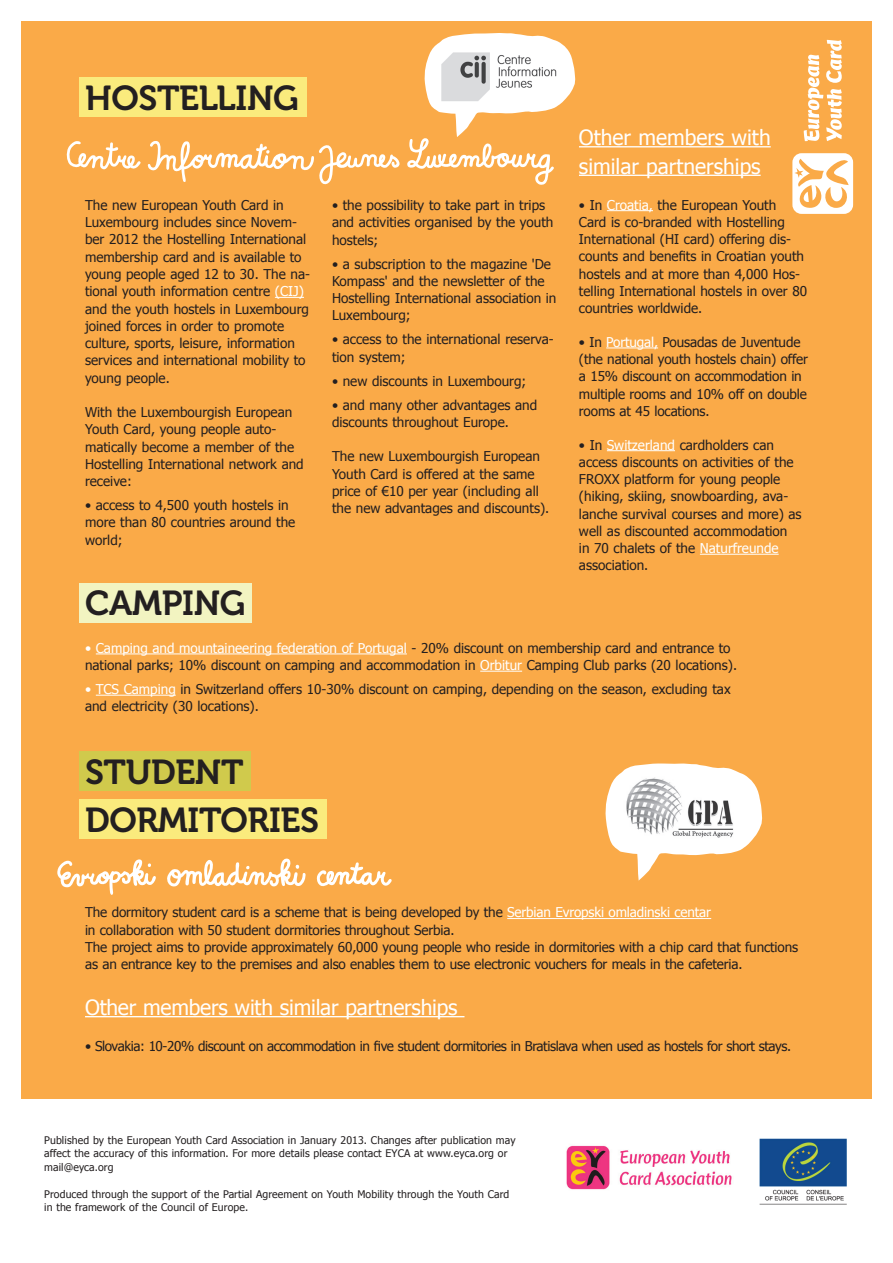
<style>
.page{position:relative;width:893px;height:1263px;background:#fff}
.page>*{position:absolute;margin:0;border:0;box-sizing:border-box;transform-origin:0 0}
.t1{font:34.5px/48px "Museo 700";letter-spacing:-.01em;color:#231f20}
.t2{font:21px/28.5px "Tahoma";letter-spacing:-.005em;color:#fff}
.t3{font:13.5px/17.2px "Tahoma";color:#231f20}
.t4{font:13.5px "Tahoma";letter-spacing:-.03em;color:#231f20}
.t5{font:10.5px/13.5px "Tahoma";letter-spacing:.01em;color:#231f20}
.s1{color:#fff}
</style>
<div class="page">
<div style="left:22px;top:22px;width:850px;height:1220px;background:#faaa48"></div>
<svg style="left:792px;top:40px;width:61px;height:174px"></svg>
<div style="left:79px;top:77px;width:228px;height:40px;background:#faeb7d"></div>
<div style="left:79px;top:583px;width:173px;height:40px;background:#f2f4c1"></div>
<div style="left:79px;top:752px;width:172px;height:39px;background:#d0ca4c"></div>
<div style="left:79px;top:799px;width:248px;height:40px;background:#faeb7d"></div>
<svg style="left:275px;top:297px;width:29px;height:1px"></svg>
<hr style="left:579px;top:146px;width:192px;height:1px;background:#fff">
<hr style="left:579px;top:175px;width:182px;height:1px;background:#fff">
<hr style="left:607px;top:210px;width:46px;height:1px;background:#fff">
<hr style="left:606px;top:347px;width:52px;height:1px;background:#fff">
<hr style="left:607px;top:450px;width:68px;height:1px;background:#fff">
<hr style="left:700px;top:554px;width:79px;height:1px;background:#fff">
<hr style="left:507px;top:918px;width:204px;height:1px;background:#fff">
<hr style="left:85px;top:1016px;width:379px;height:1px;background:#fff">
<svg style="left:66px;top:141px;width:75px;height:29px"></svg>
<hr style="left:96px;top:653px;width:311px;height:1px;background:#fff">
<hr style="left:480px;top:671px;width:42px;height:1px;background:#fff">
<hr style="left:96px;top:695px;width:80px;height:1px;background:#fff">
<svg style="left:316px;top:862px;width:76px;height:25px"></svg>
<svg style="left:167px;top:858px;width:139px;height:29px"></svg>
<svg style="left:57px;top:859px;width:99px;height:36px"></svg>
<div style="left:0;top:1099px;width:893px;height:164px;background:#fff"></div>
<img style="left:759px;top:1138px;width:88px;height:67px">
<img style="left:566px;top:1145px;width:166px;height:45px">
<svg style="left:605px;top:763px;width:158px;height:117px"></svg>
<img style="left:622px;top:776px;width:119px;height:64px">
<svg style="left:147px;top:33px;width:429px;height:152px"></svg>
<img style="left:440px;top:51px;width:116px;height:50px">
<h1 class="t1" style="left:85px;top:74px;width:213px">HOSTELLING</h1>
<p class="t3" style="left:85px;top:196px;width:227px">The new European Youth Card in Luxembourg includes since Novem&shy;ber 2012 the Hostelling International membership card and is available to young people aged 12 to 30. The na&shy;tional youth information centre <span class="s1">(CIJ) </span>and the youth hostels in Luxembourg joined forces in order to promote culture, sports, leisure, information services and international mobility to young people.</p>
<p class="t3" style="left:85px;top:403px;width:220px">With the Luxembourgish European<br>Youth Card, young people auto&shy;matically become a member of the<br>Hostelling International network and receive:</p>
<p class="t3" style="left:85px;top:496px;width:212px">• access to 4,500 youth hostels in more than 80 countries around the world;</p>
<p class="t3" style="left:332px;top:196px;width:223px">• the possibility to take part in trips and activities organised by the youth hostels;</p>
<p class="t3" style="left:332px;top:254px;width:226px">• a subscription to the magazine 'De<br>Kompass' and the newsletter of the<br>Hostelling International association in<br>Luxembourg;</p>
<p class="t3" style="left:332px;top:330px;width:223px">• access to the international reserva&shy;tion system;</p>
<p class="t3" style="left:332px;top:371px;width:196px">• new discounts in Luxembourg;</p>
<p class="t3" style="left:332px;top:395px;width:207px">• and many other advantages and discounts throughout Europe.</p>
<p class="t3" style="left:332px;top:447px;width:219px">The new Luxembourgish European Youth Card is offered at the same price of €10 per year (including all the new advantages and discounts).</p>
<h2 class="t2" style="left:579px;top:122px;width:193px">Other members with similar partnerships</h2>
<p class="t3" style="left:579px;top:195px;width:230px">• In <span class="s1">Croatia,</span> the European Youth Card is co-branded with Hostelling International (HI card) offering dis&shy;counts and benefits in Croatian youth hostels and at more than 4,000 Hos&shy;telling International hostels in over 80 countries worldwide.</p>
<p class="t3" style="left:579px;top:333px;width:230px">• In <span class="s1">Portugal,</span> Pousadas de Juventude (the national youth hostels chain) offer a 15% discount on accommodation in multiple rooms and 10% off on double rooms at 45 locations.</p>
<p class="t3" style="left:579px;top:435px;width:224px">• In <span class="s1">Switzerland</span> cardholders can access discounts on activities of the<br>FROXX platform for young people (hiking, skiing, snowboarding, ava&shy;lanche survival courses and more) as well as discounted accommodation<br>in 70 chalets of the <span class="s1">Naturfreunde </span>association.</p>
<h1 class="t1" style="left:85px;top:579px;width:159px">CAMPING</h1>
<p class="t3" style="left:85px;top:639px;width:654px"><span class="s1">• Camping and mountaineering federation of Portugal</span> - 20% discount on membership card and entrance to national parks; 10% discount on camping and accommodation in <span class="s1">Orbitur</span> Camping Club parks (20 locations).</p>
<p class="t3" style="left:85px;top:680px;width:647px"><span class="s1">• TCS Camping</span> in Switzerland offers 10-30% discount on camping, depending on the season, excluding tax and electricity (30 locations).</p>
<h1 class="t1" style="left:85px;top:748px;width:235px">STUDENT<br>DORMITORIES</h1>
<p class="t3" style="left:85px;top:903px;width:715px">The dormitory student card is a scheme that is being developed by the <span class="s1">Serbian Evropski omladinski centar<br></span>in collaboration with 50 student dormitories throughout Serbia.<br>The project aims to provide approximately 60,000 young people who reside in dormitories with a chip card that functions as an entrance key to the premises and also enables them to use electronic vouchers for meals in the cafeteria.</p>
<h2 class="t2" style="left:85px;top:992px;width:374px">Other members with similar partnerships</h2>
<p class="t4" style="left:85px;top:1037px;width:708px">• Slovakia: 10-20% discount on accommodation in five student dormitories in Bratislava when used as hostels for short stays.</p>
<p class="t5" style="left:44px;top:1132px;width:473px">Published by the European Youth Card Association in January 2013. Changes after publication may affect the accuracy of this information. For more details please contact EYCA at www.eyca.org or mail@eyca.org</p>
<p class="t5" style="left:44px;top:1186px;width:467px">Produced through the support of the Partial Agreement on Youth Mobility through the Youth Card in the framework of the Council of Europe.</p>
</div>
